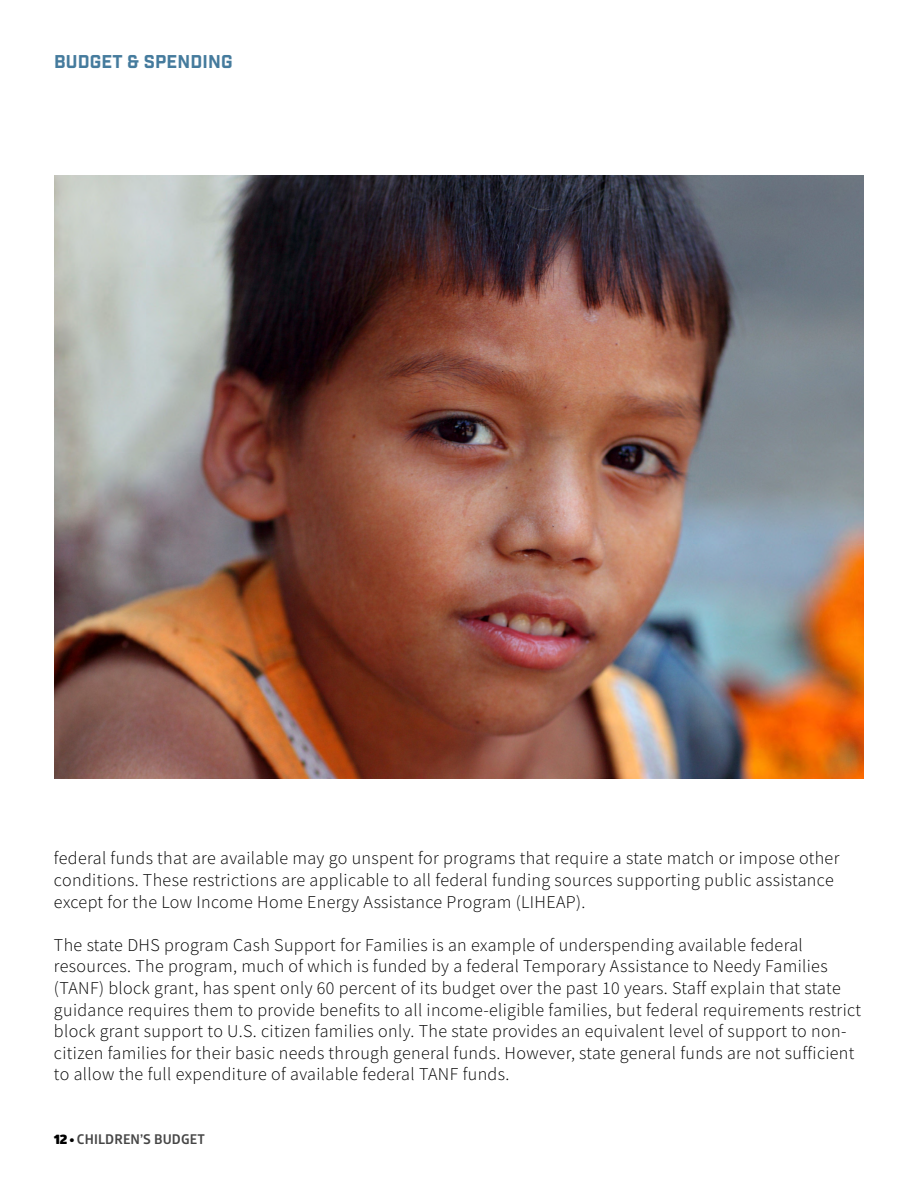
<style>
.page{position:relative;width:918px;height:1188px;background:#fff}
.page>*{position:absolute;margin:0;border:0;box-sizing:border-box;transform-origin:0 0}
.t1{font:300 18px/21.6px "Source Sans Pro";letter-spacing:.02em;color:#000}
.t2{font:18px "Industry Inc Base";letter-spacing:.01em;color:#457b9d}
.t3{font:700 13.5px "Glober";letter-spacing:.01em;color:#464646}
.s1{font-weight:900;color:#000}
</style>
<div class="page">
<img style="left:54px;top:176px;width:810px;height:603px">
<p class="t2" style="left:54px;top:50px;width:180px">BUDGET &amp; SPENDING</p>
<p class="t1" style="left:54px;top:848px;width:787px">federal funds that are available may go unspent for programs that require a state match or impose other conditions. These restrictions are applicable to all federal funding sources supporting public assistance except for the Low Income Home Energy Assistance Program (LIHEAP).</p>
<p class="t1" style="left:54px;top:934px;width:809px">The state DHS program Cash Support for Families is an example of underspending available federal resources. The program, much of which is funded by a federal Temporary Assistance to Needy Families (TANF) block grant, has spent only 60 percent of its budget over the past 10 years. Staff explain that state guidance requires them to provide benefits to all income-eligible families, but federal requirements restrict block grant support to U.S. citizen families only. The state provides an equivalent level of support to non&shy;citizen families for their basic needs through general funds. However, state general funds are not sufficient to allow the full expenditure of available federal TANF funds.</p>
<p class="t3" style="left:54px;top:1130px;width:152px"><span class="s1">12 •</span> CHILDREN’S BUDGET</p>
</div>
